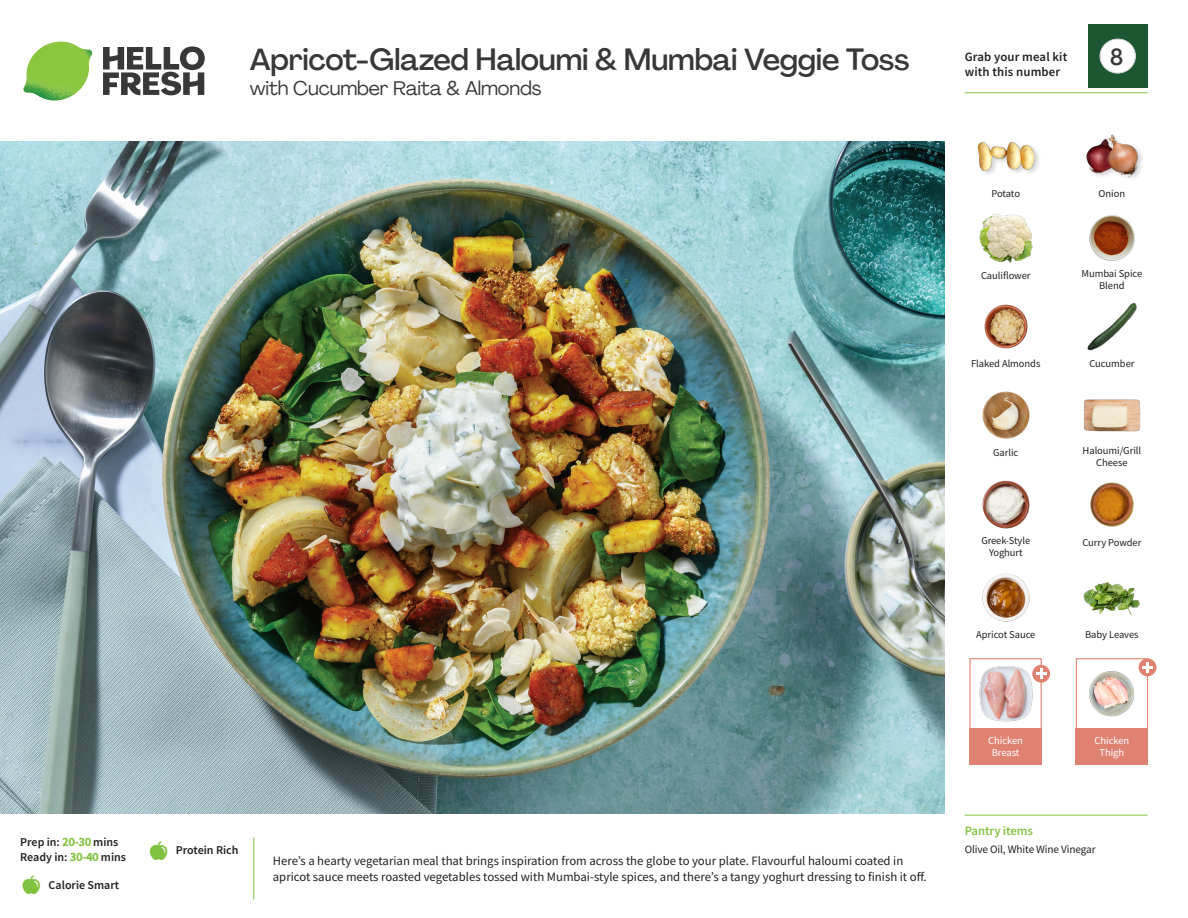
<style>
.page{position:relative;width:1188px;height:918px;background:#fff}
.page>*{position:absolute;margin:0;border:0;box-sizing:border-box;transform-origin:0 0}
._15_Titel_UK{font:500 30px "Agrandir";letter-spacing:-.01em;color:#383839}
._002_Label_Nr{font:500 22.8px "Agrandir";color:#383839;scale:.94 1}
._15_Titel_UK-2{font:19.5px "Agrandir";letter-spacing:-.01em;color:#383839}
.Step_6_Text_AU{font:12.75px/16.5px "Source Sans Pro";color:#231f20}
.t1{font:600 12.75px/15px "Source Sans Pro";letter-spacing:.01em;color:#231f20}
._04_Headers_Front{font:600 12.75px "Source Sans Pro";letter-spacing:-.01em;color:#81c340}
._04_Intro{font:600 12px "Source Sans Pro";color:#231f20}
._05_Pantry{font:11.25px "Source Sans Pro";letter-spacing:-.01em;color:#231f20}
._18_FRONT_ingredients{font:10.5px/12px "Source Sans Pro";letter-spacing:-.005em;color:#231f20;text-align:center}
._18_FRONT_ingredients-2{font:10.5px/12px "Source Sans Pro";letter-spacing:-.005em;color:#fff;text-align:center}
.s1{font-weight:700;font-size:12.75px;color:#81c340}
</style>
<div class="page">
<svg style="left:103px;top:46px;width:102px;height:49px"></svg>
<img style="left:23px;top:42px;width:69px;height:59px">
<img style="left:0;top:142px;width:945px;height:672px">
<div style="left:1076px;top:658px;width:72px;height:72px;border:1px solid #df8272"></div>
<div style="left:1076px;top:728px;width:72px;height:37px;background:#df8272"></div>
<div style="left:969px;top:728px;width:73px;height:37px;background:#df8272"></div>
<img style="left:1089px;top:665px;width:51px;height:52px">
<div style="left:969px;top:658px;width:73px;height:72px;border:1px solid #df8272"></div>
<img style="left:979px;top:666px;width:55px;height:56px">
<div style="left:1032px;top:665px;width:18px;height:18px;background:#df8272;border-radius:50%"></div>
<svg style="left:1036px;top:668px;width:10px;height:11px"></svg>
<img style="left:1087px;top:303px;width:50px;height:48px">
<img style="left:1084px;top:399px;width:57px;height:33px">
<img style="left:982px;top:391px;width:48px;height:48px">
<img style="left:982px;top:480px;width:48px;height:49px">
<img style="left:1083px;top:582px;width:58px;height:33px">
<img style="left:982px;top:573px;width:48px;height:49px">
<img style="left:984px;top:304px;width:44px;height:45px">
<img style="left:979px;top:213px;width:54px;height:50px">
<img style="left:1089px;top:215px;width:46px;height:46px">
<div style="left:977px;top:141px;width:65px;height:37px;background:#231f20;opacity:.2"></div>
<img style="left:977px;top:141px;width:57px;height:37px">
<div style="left:1085px;top:133px;width:60px;height:51px;background:#231f20;opacity:.2"></div>
<img style="left:1085px;top:133px;width:56px;height:51px">
<img style="left:1090px;top:482px;width:44px;height:45px">
<div style="left:1139px;top:658px;width:17px;height:18px;background:#df8272;border-radius:50%"></div>
<svg style="left:1142px;top:662px;width:11px;height:11px"></svg>
<hr style="left:965px;top:815px;width:183px;height:1px;background:#81c340">
<hr style="left:965px;top:92px;width:183px;height:1px;background:#81c340">
<div style="left:1088px;top:24px;width:60px;height:64px;background:#1d5732"></div>
<div style="left:1100px;top:39px;width:35px;height:34px;background:#fff;border-radius:50%"></div>
<div style="left:1100px;top:39px;width:36px;height:34px;border:1px solid #d1d2d4;border-radius:50%"></div>
<p class="_04_Intro" style="left:20px;top:834px;width:100px">Prep in: <span class="s1">20-30</span> mins</p>
<p class="_04_Intro" style="left:20px;top:849px;width:107px">Ready in: <span class="s1">30-40</span> mins</p>
<p class="_04_Intro" style="left:49px;top:877px;width:72px">Calorie Smart</p>
<p class="_15_Titel_UK" style="left:250px;top:41px;width:661px">Apricot-Glazed Haloumi &amp; Mumbai Veggie Toss</p>
<p class="_15_Titel_UK-2" style="left:250px;top:76px;width:293px">with Cucumber Raita &amp; Almonds</p>
<p class="_04_Intro" style="left:176px;top:843px;width:64px">Protein Rich</p>
<p class="Step_6_Text_AU" style="left:273px;top:852px;width:655px">Here’s a hearty vegetarian meal that brings inspiration from across the globe to your plate. Flavourful haloumi coated in apricot sauce meets roasted vegetables tossed with Mumbai-style spices, and there’s a tangy yoghurt dressing to finish it off.</p>
<p class="t1" style="left:965px;top:49px;width:104px">Grab your meal kit with this number</p>
<p class="_002_Label_Nr" style="left:1110px;top:43px;width:15px">8</p>
<p class="_18_FRONT_ingredients" style="left:992px;top:188px;width:30px">Potato</p>
<p class="_18_FRONT_ingredients" style="left:1099px;top:188px;width:28px">Onion</p>
<p class="_18_FRONT_ingredients" style="left:981px;top:270px;width:51px">Cauliflower</p>
<p class="_18_FRONT_ingredients" style="left:1081px;top:268px;width:62px">Mumbai Spice<br>Blend</p>
<p class="_18_FRONT_ingredients" style="left:971px;top:358px;width:71px">Flaked Almonds</p>
<p class="_18_FRONT_ingredients" style="left:1089px;top:358px;width:47px">Cucumber</p>
<p class="_18_FRONT_ingredients" style="left:993px;top:447px;width:27px">Garlic</p>
<p class="_18_FRONT_ingredients" style="left:1083px;top:444px;width:60px">Haloumi/Grill<br>Cheese</p>
<p class="_18_FRONT_ingredients" style="left:981px;top:535px;width:50px">Greek-Style</p>
<p class="_18_FRONT_ingredients" style="left:1082px;top:536px;width:61px">Curry Powder</p>
<p class="_18_FRONT_ingredients" style="left:989px;top:547px;width:35px">Yoghurt</p>
<p class="_18_FRONT_ingredients" style="left:976px;top:629px;width:61px">Apricot Sauce</p>
<p class="_18_FRONT_ingredients" style="left:1085px;top:629px;width:55px">Baby Leaves</p>
<p class="_18_FRONT_ingredients-2" style="left:988px;top:734px;width:36px">Chicken<br>Breast</p>
<p class="_18_FRONT_ingredients-2" style="left:1095px;top:734px;width:36px">Chicken<br>Thigh</p>
<p class="_04_Headers_Front" style="left:965px;top:822px;width:70px">Pantry items</p>
<p class="_05_Pantry" style="left:965px;top:842px;width:133px">Olive Oil, White Wine Vinegar</p>
</div>
